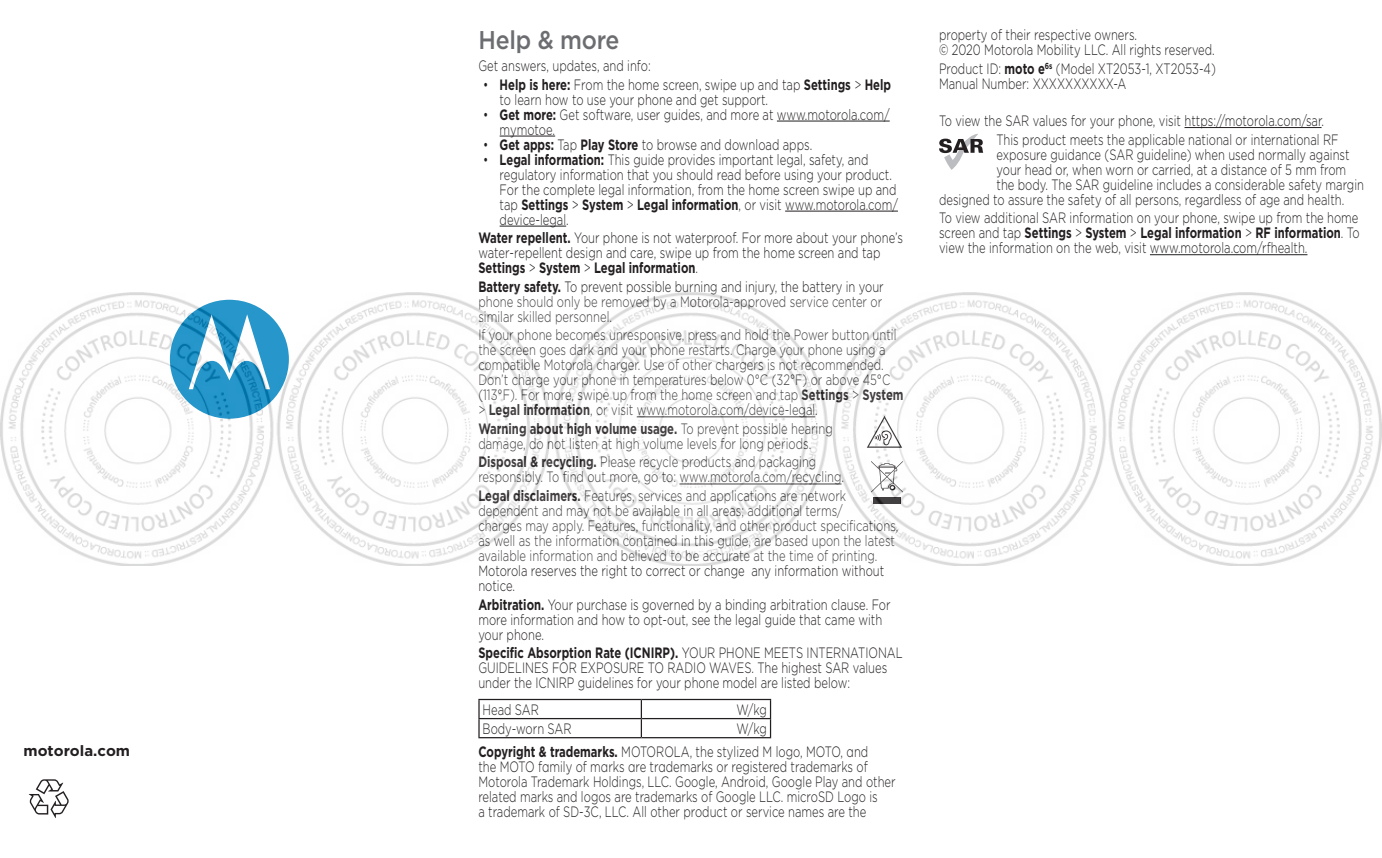
<style>
.page{position:relative;width:1382px;height:858px;background:#fff}
.page>*{position:absolute;margin:0;border:0;box-sizing:border-box;transform-origin:0 0}
.Heading_1{font:500 25.5px "Gotham";letter-spacing:-.01em;color:#6c6d70;scale:.9 1}
.Run-in_Heading__Boil{font:300 15px/15px "Gotham";color:#231f20;scale:.75 1}
.Body__Boilerplate{font:300 15px/15px "Gotham";color:#231f20;scale:.75 1}
.t1{font:700 15px "Gotham";color:#231f20}
.s1{font-weight:700}
</style>
<div class="page">
<svg style="left:29px;top:779px;width:40px;height:39px"></svg>
<hr style="left:777px;top:121px;width:113px;height:1px;background:#231f20">
<hr style="left:500px;top:136px;width:55px;height:1px;background:#231f20">
<hr style="left:785px;top:211px;width:113px;height:1px;background:#231f20">
<hr style="left:500px;top:226px;width:66px;height:1px;background:#231f20">
<hr style="left:478px;top:698px;width:163px;height:2px;background:#231f20">
<hr style="left:641px;top:698px;width:130px;height:2px;background:#231f20">
<hr style="left:478px;top:718px;width:163px;height:1px;background:#231f20">
<svg style="left:478px;top:700px;width:2px;height:37px"></svg>
<hr style="left:641px;top:718px;width:130px;height:1px;background:#231f20">
<svg style="left:641px;top:700px;width:1px;height:37px"></svg>
<svg style="left:770px;top:700px;width:1px;height:37px"></svg>
<hr style="left:478px;top:737px;width:163px;height:1px;background:#231f20">
<hr style="left:641px;top:737px;width:130px;height:1px;background:#231f20">
<hr style="left:1184px;top:127px;width:137px;height:1px;background:#231f20">
<hr style="left:1150px;top:254px;width:157px;height:1px;background:#231f20">
<svg style="left:939px;top:134px;width:44px;height:36px"></svg>
<img style="left:0;top:293px;width:1382px;height:272px">
<p class="t1" style="left:24px;top:740px;width:108px">motorola.com</p>
<p class="Heading_1" style="left:478px;top:23px;width:158px">Help &amp; more</p>
<p class="Body__Boilerplate" style="left:478px;top:58px;width:231px">Get answers, updates, and info:</p>
<p class="Run-in_Heading__Boil" style="left:500px;top:76px;width:523px;text-indent:-17px">• <span class="s1">Help is here:</span> From the home screen, swipe up and tap <span class="s1">Settings</span> &gt; <span class="s1">Help </span>to learn how to use your phone and get support.</p>
<p class="Run-in_Heading__Boil" style="left:500px;top:106px;width:522px;text-indent:-17px">• <span class="s1">Get more:</span> Get software, user guides, and more at www.motorola.com/ mymotoe.</p>
<p class="Run-in_Heading__Boil" style="left:483px;top:136px;width:440px">• <span class="s1">Get apps:</span> Tap <span class="s1">Play Store</span> to browse and download apps.</p>
<p class="Run-in_Heading__Boil" style="left:500px;top:151px;width:533px;text-indent:-17px">• <span class="s1">Legal information:</span> This guide provides important legal, safety, and regulatory information that you should read before using your product.<br>For the complete legal information, from the home screen swipe up and tap <span class="s1">Settings</span> &gt; <span class="s1">System</span> &gt; <span class="s1">Legal information</span>, or visit www.motorola.com/ device-legal.</p>
<p class="Run-in_Heading__Boil" style="left:478px;top:230px;width:568px"><span class="s1">Water repellent.</span> Your phone is not waterproof. For more about your phone’s water-repellent design and care, swipe up from the home screen and tap<br><span class="s1">Settings</span> &gt; <span class="s1">System</span> &gt; <span class="s1">Legal information</span>.</p>
<p class="Run-in_Heading__Boil" style="left:478px;top:278px;width:542px;text-align:justify"><span class="s1">Battery safety.</span> To prevent possible burning and injury, the battery in your phone should only be removed by a Motorola-approved service center or similar skilled personnel.</p>
<p class="Body__Boilerplate" style="left:478px;top:327px;width:568px">If your phone becomes unresponsive, press and hold the Power button until the screen goes dark and your phone restarts. Charge your phone using a compatible Motorola charger. Use of other chargers is not recommended.<br>Don’t charge your phone in temperatures below 0°C (32°F) or above 45°C (113°F). For more, swipe up from the home screen and tap <span class="s1">Settings</span> &gt; <span class="s1">System </span>&gt; <span class="s1">Legal information</span>, or visit www.motorola.com/device-legal.</p>
<p class="Run-in_Heading__Boil" style="left:478px;top:420px;width:474px"><span class="s1">Warning about high volume usage.</span> To prevent possible hearing damage, do not listen at high volume levels for long periods.</p>
<p class="Run-in_Heading__Boil" style="left:478px;top:454px;width:489px"><span class="s1">Disposal &amp; recycling.</span> Please recycle products and packaging responsibly. To find out more, go to: www.motorola.com/recycling.</p>
<p class="Run-in_Heading__Boil" style="left:478px;top:488px;width:562px"><span class="s1">Legal disclaimers.</span> Features, services and applications are network dependent and may not be available in all areas; additional terms/<br>charges may apply. Features, functionality, and other product specifications, as well as the information contained in this guide, are based upon the latest available information and believed to be accurate at the time of printing.<br>Motorola reserves the right to correct or change any information without notice.</p>
<p class="Run-in_Heading__Boil" style="left:478px;top:596px;width:551px"><span class="s1">Arbitration.</span> Your purchase is governed by a binding arbitration clause. For more information and how to opt-out, see the legal guide that came with your phone.</p>
<p class="Run-in_Heading__Boil" style="left:478px;top:645px;width:567px"><span class="s1">Specific Absorption Rate (ICNIRP).</span> YOUR PHONE MEETS INTERNATIONAL<br>GUIDELINES FOR EXPOSURE TO RADIO WAVES. The highest SAR values under the ICNIRP guidelines for your phone model are listed below:</p>
<p class="Body__Boilerplate" style="left:483px;top:701px;width:77px">Head SAR</p>
<p class="Body__Boilerplate" style="left:737px;top:701px;width:42px">W/kg</p>
<p class="Body__Boilerplate" style="left:483px;top:720px;width:120px">Body-worn SAR</p>
<p class="Body__Boilerplate" style="left:737px;top:720px;width:42px">W/kg</p>
<p class="Run-in_Heading__Boil" style="left:478px;top:743px;width:558px"><span class="s1">Copyright &amp; trademarks.</span> MOTOROLA, the stylized M logo, MOTO, and<br>the MOTO family of marks are trademarks or registered trademarks of Motorola Trademark Holdings, LLC. Google, Android, Google Play and other related marks and logos are trademarks of Google LLC. microSD Logo is<br>a trademark of SD-3C, LLC. All other product or service names are the</p>
<p class="Run-in_Heading__Boil" style="left:939px;top:27px;width:369px">property of their respective owners.<br>© 2020 Motorola Mobility LLC. All rights reserved.</p>
<p class="Body__Boilerplate" style="left:939px;top:61px;width:371px">Product ID: <span class="s1">moto e</span><sup>6s</sup> (Model XT2053-1, XT2053-4)<br>Manual Number: XXXXXXXXXX-A</p>
<p class="Body__Boilerplate" style="left:939px;top:113px;width:515px">To view the SAR values for your phone, visit https://motorola.com/sar.</p>
<p class="Body__Boilerplate" style="left:996px;top:131px;width:458px">This product meets the applicable national or international RF</p>
<p class="Body__Boilerplate" style="left:996px;top:146px;width:472px">exposure guidance (SAR guideline) when used normally against</p>
<p class="Body__Boilerplate" style="left:996px;top:161px;width:468px">your head or, when worn or carried, at a distance of 5 mm from</p>
<p class="Body__Boilerplate" style="left:996px;top:176px;width:491px">the body. The SAR guideline includes a considerable safety margin</p>
<p class="Body__Boilerplate" style="left:939px;top:191px;width:542px">designed to assure the safety of all persons, regardless of age and health.</p>
<p class="Body__Boilerplate" style="left:939px;top:210px;width:562px;text-align:justify">To view additional SAR information on your phone, swipe up from the home screen and tap <span class="s1">Settings</span> &gt; <span class="s1">System</span> &gt; <span class="s1">Legal information</span> &gt; <span class="s1">RF information</span>. To view the information on the web, visit www.motorola.com/rfhealth.</p>
</div>
